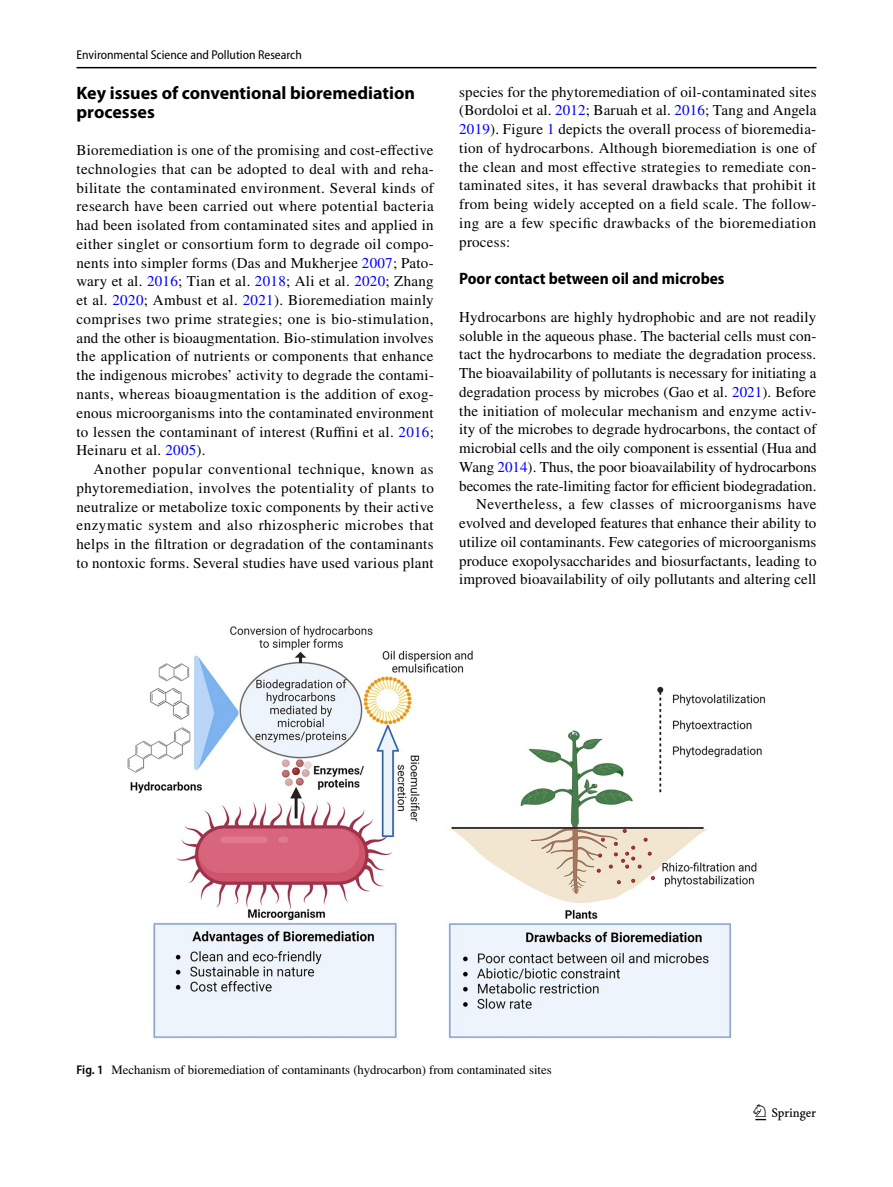
<style>
.page{position:relative;width:893px;height:1187px;background:#fff}
.page>*{position:absolute;margin:0;border:0;box-sizing:border-box;transform-origin:0 0}
.t1{font:22.5px "Springnew Regular 3";color:#000}
.t2{font:700 18px/18.8px "Myriad Pro";color:#000}
.t3{font:700 semi-condensed 16.5px "Myriad Pro";color:#000}
.t4{font:15px/18.8px "STIX";letter-spacing:.005em;color:#000;text-align:justify}
.t5{font:12.75px "STIX";color:#000}
.t6{font:semi-condensed 12.75px "Myriad Pro";color:#000}
.s1{color:#00f}
.s2{font-family:"Myriad Pro";font-weight:600;font-stretch:semi-condensed}
</style>
<div class="page">
<hr style="left:77px;top:67px;width:739px;height:1px;background:#000">
<img style="left:128px;top:625px;width:637px;height:413px">
<p class="t6" style="left:77px;top:48px;width:227px">Environmental Science and Pollution Research</p>
<p class="t2" style="left:77px;top:83px;width:340px">Key issues of conventional bioremediation processes</p>
<p class="t4" style="left:77px;top:142px;width:359px">Bioremediation is one of the promising and cost-effective technologies that can be adopted to deal with and reha&shy;bilitate the contaminated environment. Several kinds of research have been carried out where potential bacteria had been isolated from contaminated sites and applied in either singlet or consortium form to degrade oil compo&shy;nents into simpler forms (Das and Mukherjee <span class="s1">2007</span>; Pato&shy;wary et al. <span class="s1">2016</span>; Tian et al. <span class="s1">2018</span>; Ali et al. <span class="s1">2020</span>; Zhang et al. <span class="s1">2020</span>; Ambust et al. <span class="s1">2021</span>). Bioremediation mainly comprises two prime strategies; one is bio-stimulation, and the other is bioaugmentation. Bio-stimulation involves the application of nutrients or components that enhance the indigenous microbes’ activity to degrade the contami&shy;nants, whereas bioaugmentation is the addition of exog&shy;enous microorganisms into the contaminated environment to lessen the contaminant of interest (Ruffini et al. <span class="s1">2016</span>; Heinaru et al. <span class="s1">2005</span>).</p>
<p class="t4" style="left:77px;top:460px;width:359px;text-indent:17px">Another popular conventional technique, known as phytoremediation, involves the potentiality of plants to neutralize or metabolize toxic components by their active enzymatic system and also rhizospheric microbes that helps in the filtration or degradation of the contaminants to nontoxic forms. Several studies have used various plant</p>
<p class="t4" style="left:459px;top:83px;width:359px">species for the phytoremediation of oil-contaminated sites (Bordoloi et al. <span class="s1">2012</span>; Baruah et al. <span class="s1">2016</span>; Tang and Angela <span class="s1">2019</span>). Figure <span class="s1">1</span> depicts the overall process of bioremedia&shy;tion of hydrocarbons. Although bioremediation is one of the clean and most effective strategies to remediate con&shy;taminated sites, it has several drawbacks that prohibit it from being widely accepted on a field scale. The follow&shy;ing are a few specific drawbacks of the bioremediation process:</p>
<p class="t3" style="left:459px;top:269px;width:267px">Poor contact between oil and microbes</p>
<p class="t4" style="left:459px;top:308px;width:359px;text-align:right">Hydrocarbons are highly hydrophobic and are not readily soluble in the aqueous phase. The bacterial cells must con&shy;tact the hydrocarbons to mediate the degradation process.<br>The bioavailability of pollutants is necessary for initiating a degradation process by microbes (Gao et al. <span class="s1">2021</span>). Before the initiation of molecular mechanism and enzyme activ&shy;ity of the microbes to degrade hydrocarbons, the contact of microbial cells and the oily component is essential (Hua and Wang <span class="s1">2014</span>). Thus, the poor bioavailability of hydrocarbons becomes the rate-limiting factor for efficient biodegradation.<br>Nevertheless, a few classes of microorganisms have evolved and developed features that enhance their ability to utilize oil contaminants. Few categories of microorganisms produce exopolysaccharides and biosurfactants, leading to improved bioavailability of oily pollutants and altering cell</p>
<p class="t5" style="left:77px;top:1060px;width:477px"><span class="s2">Fig. 1</span> Mechanism of bioremediation of contaminants (hydrocarbon) from contaminated sites</p>
<h1 class="t1" style="left:755px;top:1104px;width:62px">1 3</h1>
</div>
